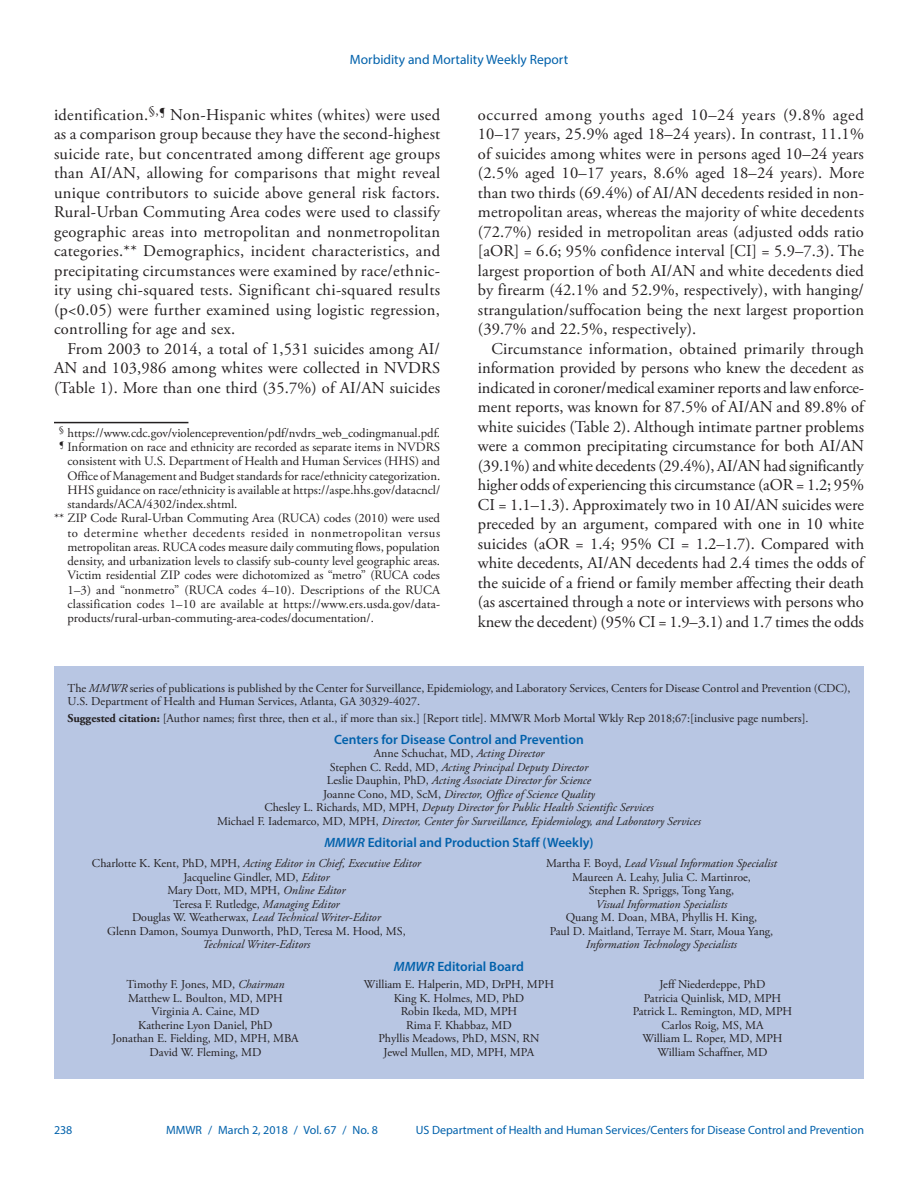
<style>
.page{position:relative;width:918px;height:1188px;background:#fff}
.page>*{position:absolute;margin:0;border:0;box-sizing:border-box;transform-origin:0 0}
.t1{font:16.5px/19.5px "Adobe Garamond Pro";letter-spacing:.01em;color:#231f20;text-align:justify}
.t2{font:600 13.5px "Myriad Pro";color:#0161ab}
.t3{font:13.5px "Myriad Pro";color:#0161ab}
.t4{font:12.75px "Adobe Garamond Pro";color:#231f20}
.t5{font:12.75px "Adobe Garamond Pro";letter-spacing:.04em;color:#231f20}
.t6{font:12px/13.5px "Adobe Garamond Pro";color:#231f20;text-align:center}
.t7{font:italic 12px/13.5px "Adobe Garamond Pro";color:#231f20;text-align:center}
.t8{font:12px "Myriad Pro";color:#0161ab}
.s1{font-style:italic}
.s2{font-weight:700}
.s3{font-style:normal}
</style>
<div class="page">
<div style="left:54px;top:666px;width:810px;height:413px;background:#b8c6e3"></div>
<hr style="left:54px;top:422px;width:134px;height:1px;background:#231f20">
<p class="t3" style="left:350px;top:51px;width:220px">Morbidity and Mortality Weekly Report</p>
<p class="t1" style="left:54px;top:106px;width:388px">identification.<sup>§,¶</sup> Non-Hispanic whites (whites) were used as a comparison group because they have the second-highest suicide rate, but concentrated among different age groups than AI/AN, allowing for comparisons that might reveal unique contributors to suicide above general risk factors.<br>Rural-Urban Commuting Area codes were used to classify geographic areas into metropolitan and nonmetropolitan categories.** Demographics, incident characteristics, and precipitating circumstances were examined by race/ethnic&shy;ity using chi-squared tests. Significant chi-squared results (p&lt;0.05) were further examined using logistic regression, controlling for age and sex.</p>
<p class="t1" style="left:54px;top:340px;width:388px;text-indent:14px">From 2003 to 2014, a total of 1,531 suicides among AI/ AN and 103,986 among whites were collected in NVDRS (Table 1). More than one third (35.7%) of AI/AN suicides</p>
<p class="t4" style="left:59px;top:425px;width:383px"><sup>§</sup> https://www.cdc.gov/violenceprevention/pdf/nvdrs_web_codingmanual.pdf.</p>
<p class="t4" style="left:59px;top:440px;width:383px"><sup>¶</sup> Information on race and ethnicity are recorded as separate items in NVDRS</p>
<p class="t4" style="left:68px;top:454px;width:374px">consistent with U.S. Department of Health and Human Services (HHS) and</p>
<p class="t4" style="left:68px;top:468px;width:374px">Office of Management and Budget standards for race/ethnicity categorization.</p>
<p class="t4" style="left:68px;top:482px;width:374px">HHS guidance on race/ethnicity is available at https://aspe.hhs.gov/datacncl/</p>
<p class="t4" style="left:68px;top:497px;width:171px">standards/ACA/4302/index.shtml.</p>
<p class="t4" style="left:54px;top:511px;width:388px">** ZIP Code Rural-Urban Commuting Area (RUCA) codes (2010) were used</p>
<p class="t5" style="left:68px;top:525px;width:374px">to determine whether decedents resided in nonmetropolitan versus</p>
<p class="t4" style="left:68px;top:539px;width:374px">metropolitan areas. RUCA codes measure daily commuting flows, population</p>
<p class="t4" style="left:68px;top:554px;width:374px">density, and urbanization levels to classify sub-county level geographic areas.</p>
<p class="t4" style="left:68px;top:568px;width:374px">Victim residential ZIP codes were dichotomized as “metro” (RUCA codes</p>
<p class="t4" style="left:68px;top:582px;width:374px">1–3) and “nonmetro” (RUCA codes 4–10). Descriptions of the RUCA</p>
<p class="t4" style="left:68px;top:596px;width:374px">classification codes 1–10 are available at https://www.ers.usda.gov/data-</p>
<p class="t4" style="left:68px;top:611px;width:308px">products/rural-urban-commuting-area-codes/documentation/.</p>
<p class="t1" style="left:478px;top:106px;width:388px">occurred among youths aged 10–24 years (9.8% aged 10–17 years, 25.9% aged 18–24 years). In contrast, 11.1% of suicides among whites were in persons aged 10–24 years (2.5% aged 10–17 years, 8.6% aged 18–24 years). More than two thirds (69.4%) of AI/AN decedents resided in non&shy;metropolitan areas, whereas the majority of white decedents (72.7%) resided in metropolitan areas (adjusted odds ratio [aOR] = 6.6; 95% confidence interval [CI] = 5.9–7.3). The largest proportion of both AI/AN and white decedents died by firearm (42.1% and 52.9%, respectively), with hanging/ strangulation/suffocation being the next largest proportion (39.7% and 22.5%, respectively).</p>
<p class="t1" style="left:478px;top:340px;width:388px;text-indent:14px">Circumstance information, obtained primarily through information provided by persons who knew the decedent as indicated in coroner/medical examiner reports and law enforce&shy;ment reports, was known for 87.5% of AI/AN and 89.8% of white suicides (Table 2). Although intimate partner problems were a common precipitating circumstance for both AI/AN (39.1%) and white decedents (29.4%), AI/AN had significantly higher odds of experiencing this circumstance (aOR = 1.2; 95% CI = 1.1–1.3). Approximately two in 10 AI/AN suicides were preceded by an argument, compared with one in 10 white suicides (aOR = 1.4; 95% CI = 1.2–1.7). Compared with white decedents, AI/AN decedents had 2.4 times the odds of the suicide of a friend or family member affecting their death (as ascertained through a note or interviews with persons who knew the decedent) (95% CI = 1.9–3.1) and 1.7 times the odds</p>
<p class="t6" style="left:68px;top:682px;width:785px;text-align:left">The <span class="s1">MMWR</span> series of publications is published by the Center for Surveillance, Epidemiology, and Laboratory Services, Centers for Disease Control and Prevention (CDC),<br>U.S. Department of Health and Human Services, Atlanta, GA 30329-4027.</p>
<p class="t6" style="left:68px;top:712px;width:743px"><span class="s2">Suggested citation:</span> [Author names; first three, then et al., if more than six.] [Report title]. MMWR Morb Mortal Wkly Rep 2018;67:[inclusive page numbers].</p>
<p class="t2" style="left:334px;top:731px;width:251px">Centers for Disease Control and Prevention</p>
<p class="t7" style="left:217px;top:747px;width:485px"><span class="s3">Anne Schuchat, MD,</span> Acting Director<br><span class="s3">Stephen C. Redd, MD,</span> Acting Principal Deputy Director<br><span class="s3">Leslie Dauphin, PhD,</span> Acting Associate Director for Science<br><span class="s3">Joanne Cono, MD, ScM,</span> Director, Office of Science Quality<br><span class="s3">Chesley L. Richards, MD, MPH,</span> Deputy Director for Public Health Scientific Services<br><span class="s3">Michael F. Iademarco, MD, MPH,</span> Director, Center for Surveillance, Epidemiology, and Laboratory Services</p>
<p class="t2" style="left:324px;top:834px;width:271px"><span class="s1">MMWR</span> Editorial and Production Staff (Weekly)</p>
<p class="t6" style="left:92px;top:857px;width:331px">Charlotte K. Kent, PhD, MPH, <span class="s1">Acting Editor in Chief, Executive Editor </span>Jacqueline Gindler, MD, <span class="s1">Editor<br></span>Mary Dott, MD, MPH, <span class="s1">Online Editor<br></span>Teresa F. Rutledge, <span class="s1">Managing Editor<br></span>Douglas W. Weatherwax, <span class="s1">Lead Technical Writer-Editor<br></span>Glenn Damon, Soumya Dunworth, PhD, Teresa M. Hood, MS,</p>
<p class="t7" style="left:203px;top:938px;width:109px">Technical Writer-Editors</p>
<p class="t6" style="left:546px;top:857px;width:232px">Martha F. Boyd, <span class="s1">Lead Visual Information Specialist<br></span>Maureen A. Leahy, Julia C. Martinroe,<br>Stephen R. Spriggs, Tong Yang,</p>
<p class="t7" style="left:596px;top:897px;width:133px">Visual Information Specialists</p>
<p class="t6" style="left:550px;top:911px;width:225px">Quang M. Doan, MBA, Phyllis H. King,<br>Paul D. Maitland, Terraye M. Starr, Moua Yang,</p>
<p class="t7" style="left:586px;top:938px;width:153px">Information Technology Specialists</p>
<p class="t2" style="left:394px;top:958px;width:132px"><span class="s1">MMWR</span> Editorial Board</p>
<p class="t6" style="left:112px;top:978px;width:188px">Timothy F. Jones, MD, <span class="s1">Chairman<br></span>Matthew L. Boulton, MD, MPH<br>Virginia A. Caine, MD<br>Katherine Lyon Daniel, PhD<br>Jonathan E. Fielding, MD, MPH, MBA<br>David W. Fleming, MD</p>
<p class="t6" style="left:364px;top:978px;width:192px">William E. Halperin, MD, DrPH, MPH<br>King K. Holmes, MD, PhD<br>Robin Ikeda, MD, MPH<br>Rima F. Khabbaz, MD<br>Phyllis Meadows, PhD, MSN, RN<br>Jewel Mullen, MD, MPH, MPA</p>
<p class="t6" style="left:633px;top:978px;width:161px">Jeff Niederdeppe, PhD<br>Patricia Quinlisk, MD, MPH<br>Patrick L. Remington, MD, MPH<br>Carlos Roig, MS, MA<br>William L. Roper, MD, MPH<br>William Schaffner, MD</p>
<p class="t8" style="left:54px;top:1123px;width:20px">238</p>
<p class="t8" style="left:166px;top:1123px;width:213px">MMWR / March 2, 2018 / Vol. 67 / No. 8</p>
<p class="t8" style="left:416px;top:1123px;width:450px">US Department of Health and Human Services/Centers for Disease Control and Prevention</p>
</div>
